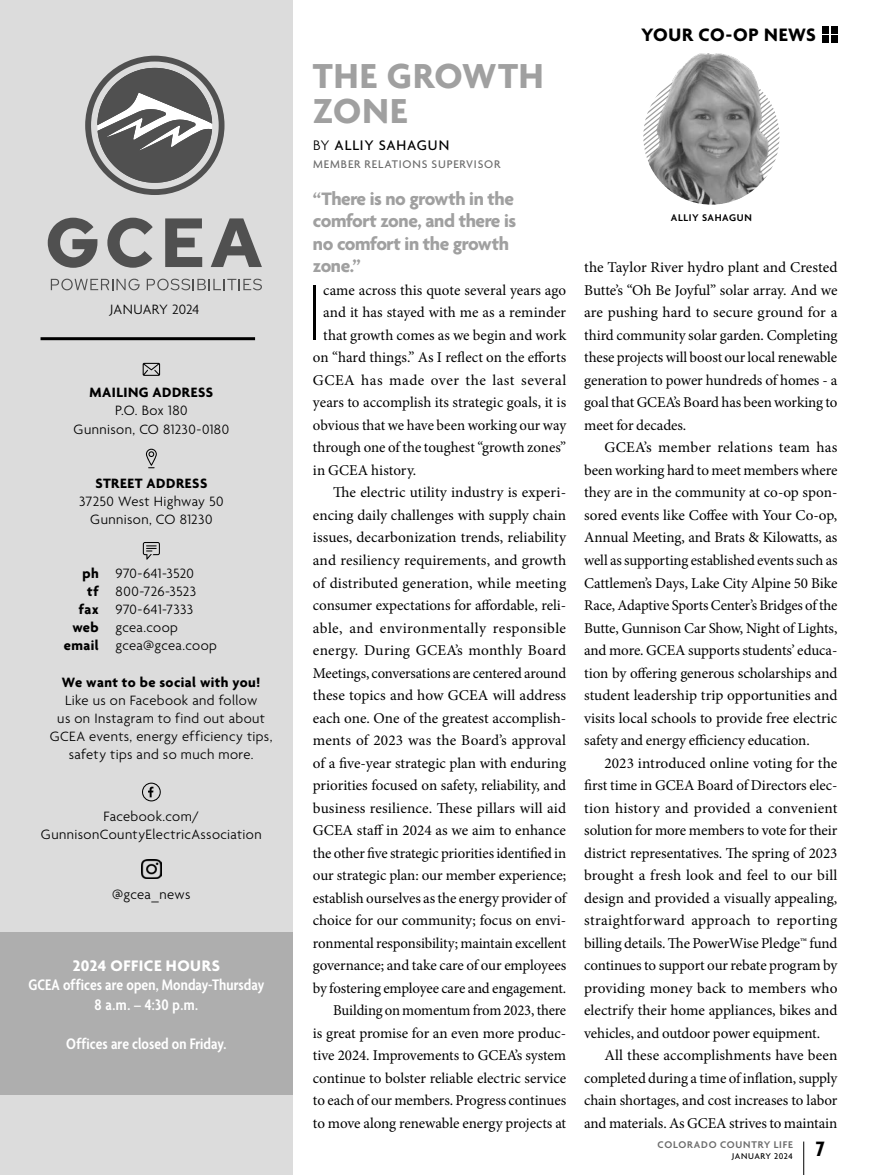
<style>
.page{position:relative;width:878px;height:1175px;background:#fff}
.page>*{position:absolute;margin:0;border:0;box-sizing:border-box;transform-origin:0 0}
.t1{font:100 85.5px "Agenda";color:#000}
.t2{font:700 37.5px/34.5px "Agenda";letter-spacing:.02em;color:#a0a0a0}
.t3{font:700 condensed 22.5px "Agenda";color:#000}
.t4{font:700 19.5px/22.5px "Agenda";letter-spacing:-.02em;color:#a0a0a0}
.t5{font:700 19.5px "Agenda";letter-spacing:.03em;color:#000}
.t6{font:600 condensed 16.5px/19.5px "Agenda";letter-spacing:.005em;color:#fff;text-align:center}
.t7{font:700 16.5px "Agenda";letter-spacing:.03em;color:#fff}
.t8{font:15px/22.5px "Minion Pro";letter-spacing:-.005em;color:#000;text-align:justify}
.t9{font:15px "Minion Pro";letter-spacing:.02em;color:#000}
.t10{font:15px "Minion Pro";letter-spacing:.015em;color:#000}
.t11{font:15px "Minion Pro";letter-spacing:.03em;color:#000}
.t12{font:500 15px "Agenda";letter-spacing:.055em;color:#000}
.t13{font:300 14.7px/18px "Agenda";letter-spacing:.025em;color:#000;text-align:center}
.t14{font:700 14.7px "Agenda";letter-spacing:.03em;color:#000}
.t15{font:500 12px "Agenda";letter-spacing:.07em;color:#6d6d6d}
.t16{font:600 10.5px "Agenda";letter-spacing:.07em;color:#6d6d6d}
.t17{font:600 10.5px "Agenda";letter-spacing:.06em;color:#000}
.t18{font:500 9px "Agenda";letter-spacing:.055em;color:#000}
.s1{font-weight:700}
.s2{font-weight:300}
</style>
<div class="page">
<div style="left:0;top:0;width:293px;height:1174px;background:#dcdcdc"></div>
<hr style="left:41px;top:337px;width:214px;height:3px;background:#000">
<svg style="left:51px;top:279px;width:89px;height:11px"></svg>
<svg style="left:147px;top:279px;width:115px;height:11px"></svg>
<svg style="left:48px;top:218px;width:49px;height:50px"></svg>
<svg style="left:107px;top:218px;width:46px;height:50px"></svg>
<svg style="left:165px;top:218px;width:37px;height:49px"></svg>
<svg style="left:211px;top:218px;width:51px;height:49px"></svg>
<svg style="left:85px;top:56px;width:139px;height:139px"></svg>
<svg style="left:143px;top:363px;width:17px;height:13px"></svg>
<svg style="left:146px;top:449px;width:11px;height:19px"></svg>
<svg style="left:143px;top:542px;width:17px;height:17px"></svg>
<svg style="left:142px;top:782px;width:19px;height:19px"></svg>
<img style="left:142px;top:859px;width:19px;height:20px">
<div style="left:0;top:932px;width:293px;height:162px;background:#aeaeae"></div>
<img style="left:646px;top:53px;width:132px;height:152px">
<hr style="left:803px;top:1141px;width:1px;height:33px;background:#000">
<div style="left:830px;top:36px;width:7px;height:7px;background:#000"></div>
<div style="left:830px;top:26px;width:7px;height:7px;background:#000"></div>
<div style="left:821px;top:36px;width:7px;height:7px;background:#000"></div>
<div style="left:821px;top:26px;width:7px;height:7px;background:#000"></div>
<p class="t13" style="left:110px;top:302px;width:91px">JANUARY 2024</p>
<p class="t14" style="left:89px;top:385px;width:125px">MAILING ADDRESS</p>
<p class="t13" style="left:74px;top:403px;width:157px">P.O. Box 180<br>Gunnison, CO 81230-0180</p>
<p class="t14" style="left:95px;top:475px;width:113px">STREET ADDRESS</p>
<p class="t13" style="left:79px;top:493px;width:146px">37250 West Highway 50<br>Gunnison, CO 81230</p>
<p class="t13" style="left:82px;top:565px;width:113px"><span class="s1">ph</span> 970-641-3520</p>
<p class="t13" style="left:87px;top:583px;width:110px"><span class="s1">tf</span> 800-726-3523</p>
<p class="t13" style="left:79px;top:601px;width:116px"><span class="s1">fax</span> 970-641-7333</p>
<p class="t13" style="left:72px;top:619px;width:107px"><span class="s1">web</span> gcea.coop</p>
<p class="t13" style="left:64px;top:637px;width:155px"><span class="s1">email</span> gcea@gcea.coop</p>
<p class="t14" style="left:62px;top:674px;width:200px">We want to be social with you!</p>
<p class="t13" style="left:50px;top:692px;width:224px">Like us on Facebook and follow<br>us on Instagram to find out about<br>GCEA events, energy efficiency tips, safety tips and so much more.</p>
<p class="t13" style="left:41px;top:808px;width:222px">Facebook.com/<br>GunnisonCountyElectricAssociation</p>
<p class="t13" style="left:112px;top:886px;width:80px">@gcea_news</p>
<p class="t7" style="left:73px;top:956px;width:149px">2024 OFFICE HOURS</p>
<p class="t6" style="left:28px;top:976px;width:237px">GCEA offices are open, Monday-Thursday<br>8 a.m. – 4:30 p.m.</p>
<p class="t6" style="left:66px;top:1035px;width:162px">Offices are closed on Friday.</p>
<h2 class="t2" style="left:313px;top:61px;width:232px">THE GROWTH<br>ZONE</h2>
<p class="t12" style="left:313px;top:137px;width:138px"><span class="s2">BY</span> ALLIY SAHAGUN</p>
<p class="t15" style="left:313px;top:158px;width:189px">MEMBER RELATIONS SUPERVISOR</p>
<h3 class="t4" style="left:313px;top:188px;width:205px">“There is no growth in the comfort zone, and there is no comfort in the growth zone.”</h3>
<h1 class="t1" style="left:306px;top:266px;width:19px">I</h1>
<p class="t8" style="left:323px;top:279px;width:244px">came across this quote several years ago</p>
<p class="t8" style="left:323px;top:301px;width:244px">and it has stayed with me as a reminder</p>
<p class="t8" style="left:323px;top:324px;width:244px">that growth comes as we begin and work</p>
<p class="t8" style="left:313px;top:346px;width:255px">on “hard things.” As I reflect on the efforts</p>
<p class="t11" style="left:313px;top:370px;width:255px">GCEA has made over the last several</p>
<p class="t8" style="left:313px;top:391px;width:255px">years to accomplish its strategic goals, it is</p>
<p class="t8" style="left:313px;top:414px;width:255px">obvious that we have been working our way</p>
<p class="t8" style="left:313px;top:436px;width:255px">through one of the toughest “growth zones”</p>
<p class="t8" style="left:313px;top:459px;width:105px">in GCEA history.</p>
<p class="t8" style="left:333px;top:481px;width:234px">The electric utility industry is experi-</p>
<p class="t8" style="left:313px;top:504px;width:255px">encing daily challenges with supply chain</p>
<p class="t8" style="left:313px;top:526px;width:255px">issues, decarbonization trends, reliability</p>
<p class="t8" style="left:313px;top:549px;width:255px">and resiliency requirements, and growth</p>
<p class="t8" style="left:313px;top:571px;width:255px">of distributed generation, while meeting</p>
<p class="t8" style="left:313px;top:594px;width:255px">consumer expectations for affordable, reli-</p>
<p class="t9" style="left:313px;top:617px;width:255px">able, and environmentally responsible</p>
<p class="t10" style="left:313px;top:640px;width:255px">energy. During GCEA’s monthly Board</p>
<p class="t8" style="left:313px;top:661px;width:255px">Meetings, conversations are centered around</p>
<p class="t8" style="left:313px;top:684px;width:255px">these topics and how GCEA will address</p>
<p class="t8" style="left:313px;top:706px;width:255px">each one. One of the greatest accomplish-</p>
<p class="t8" style="left:313px;top:729px;width:255px">ments of 2023 was the Board’s approval</p>
<p class="t8" style="left:313px;top:751px;width:255px">of a five-year strategic plan with enduring</p>
<p class="t8" style="left:313px;top:774px;width:255px">priorities focused on safety, reliability, and</p>
<p class="t8" style="left:313px;top:796px;width:255px">business resilience. These pillars will aid</p>
<p class="t8" style="left:313px;top:819px;width:254px">GCEA staff in 2024 as we aim to enhance</p>
<p class="t8" style="left:313px;top:841px;width:255px">the other five strategic priorities identified in</p>
<p class="t8" style="left:313px;top:864px;width:255px">our strategic plan: our member experience;</p>
<p class="t8" style="left:313px;top:886px;width:255px">establish ourselves as the energy provider of</p>
<p class="t8" style="left:313px;top:909px;width:255px">choice for our community; focus on envi-</p>
<p class="t8" style="left:313px;top:931px;width:255px">ronmental responsibility; maintain excellent</p>
<p class="t8" style="left:313px;top:954px;width:255px">governance; and take care of our employees</p>
<p class="t8" style="left:313px;top:976px;width:255px">by fostering employee care and engagement.</p>
<p class="t8" style="left:333px;top:999px;width:234px">Building on momentum from 2023, there</p>
<p class="t8" style="left:313px;top:1021px;width:255px">is great promise for an even more produc-</p>
<p class="t8" style="left:313px;top:1044px;width:255px">tive 2024. Improvements to GCEA’s system</p>
<p class="t8" style="left:313px;top:1066px;width:255px">continue to bolster reliable electric service</p>
<p class="t8" style="left:313px;top:1089px;width:255px">to each of our members. Progress continues</p>
<p class="t8" style="left:313px;top:1111px;width:255px">to move along renewable energy projects at</p>
<h3 class="t5" style="left:641px;top:24px;width:176px">YOUR CO-OP NEWS</h3>
<p class="t17" style="left:671px;top:212px;width:82px">ALLIY SAHAGUN</p>
<p class="t8" style="left:584px;top:256px;width:255px">the Taylor River hydro plant and Crested Butte’s “Oh Be Joyful” solar array. And we are pushing hard to secure ground for a third community solar garden. Completing these projects will boost our local renewable generation to power hundreds of homes - a goal that GCEA’s Board has been working to meet for decades.</p>
<p class="t8" style="left:584px;top:436px;width:255px;text-indent:20px">GCEA’s member relations team has been working hard to meet members where they are in the community at co-op spon&shy;sored events like Coffee with Your Co-op, Annual Meeting, and Brats &amp; Kilowatts, as well as supporting established events such as Cattlemen’s Days, Lake City Alpine 50 Bike Race, Adaptive Sports Center’s Bridges of the Butte, Gunnison Car Show, Night of Lights, and more. GCEA supports students’ educa&shy;tion by offering generous scholarships and student leadership trip opportunities and visits local schools to provide free electric safety and energy efficiency education.</p>
<p class="t8" style="left:584px;top:751px;width:255px;text-indent:20px">2023 introduced online voting for the first time in GCEA Board of Directors elec&shy;tion history and provided a convenient solution for more members to vote for their district representatives. The spring of 2023 brought a fresh look and feel to our bill design and provided a visually appealing, straightforward approach to reporting billing details. The PowerWise Pledge™ fund continues to support our rebate program by providing money back to members who electrify their home appliances, bikes and vehicles, and outdoor power equipment.</p>
<p class="t8" style="left:584px;top:1044px;width:255px;text-indent:20px">All these accomplishments have been completed during a time of inflation, supply chain shortages, and cost increases to labor and materials. As GCEA strives to maintain</p>
<h3 class="t3" style="left:816px;top:1136px;width:10px">7</h3>
<p class="t16" style="left:657px;top:1139px;width:137px">COLORADO COUNTRY LIFE</p>
<p class="t18" style="left:732px;top:1151px;width:62px">JANUARY 2024</p>
</div>
